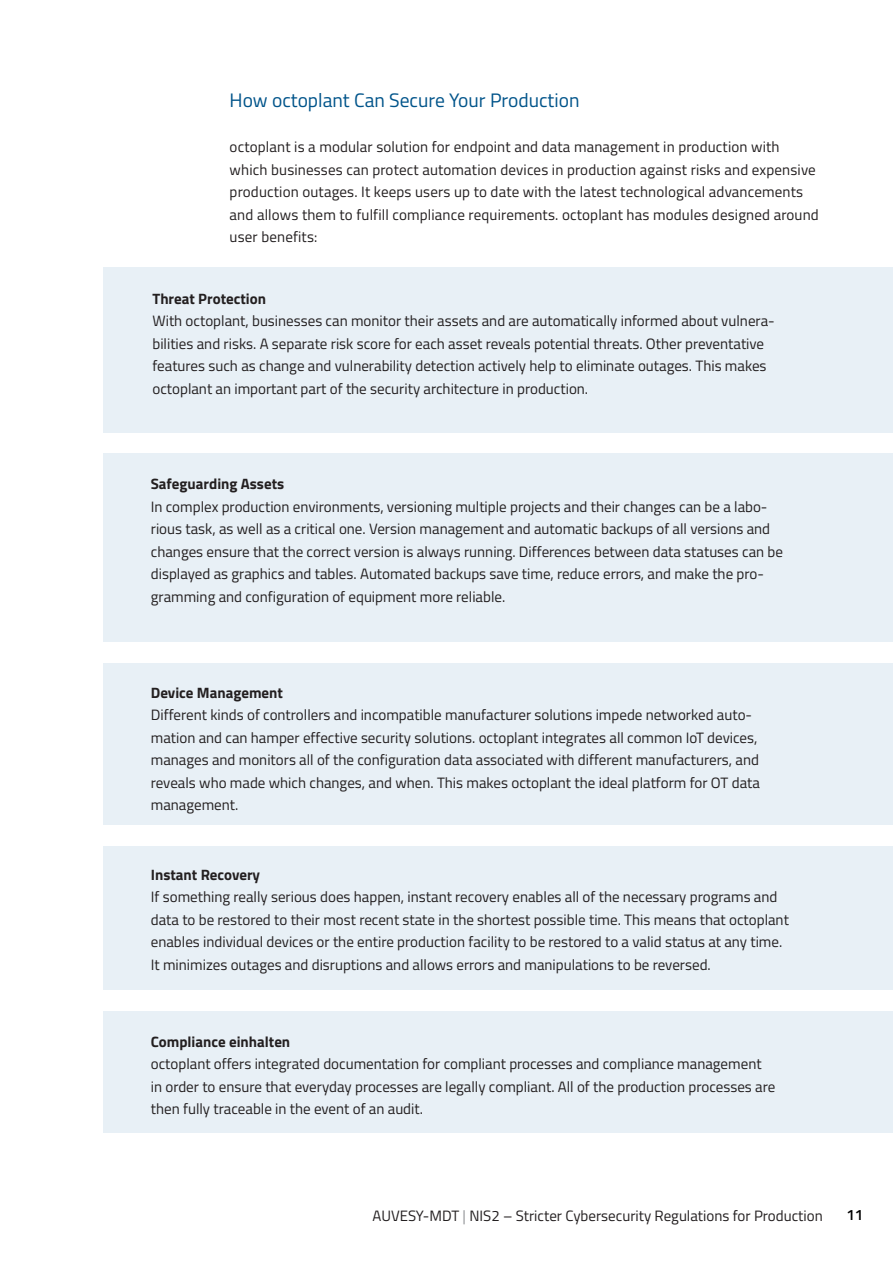
<style>
.page{position:relative;width:893px;height:1263px;background:#fff}
.page>*{position:absolute;margin:0;border:0;box-sizing:border-box;transform-origin:0 0}
.t1{font:19.5px "Titillium Web";color:#01548a}
.t2{font:15px/22.5px "Titillium Web";color:#231f20}
.t3{font:700 15px "Titillium Web";color:#231f20}
.t4{font:600 15px "Titillium Web";color:#000001}
.s1{color:#939598}
</style>
<div class="page">
<div style="left:103px;top:267px;width:790px;height:166px;background:#e8f0f6"></div>
<div style="left:103px;top:663px;width:790px;height:162px;background:#e8f0f6"></div>
<div style="left:103px;top:453px;width:790px;height:189px;background:#e8f0f6"></div>
<div style="left:103px;top:846px;width:790px;height:144px;background:#e8f0f6"></div>
<div style="left:103px;top:1011px;width:790px;height:121px;background:#e8f0f6"></div>
<h1 class="t1" style="left:230px;top:93px;width:351px">How octoplant Can Secure Your Production</h1>
<p class="t2" style="left:230px;top:137px;width:591px">octoplant is a modular solution for endpoint and data management in production with which businesses can protect automation devices in production against risks and expensive production outages. It keeps users up to date with the latest technological advancements and allows them to fulfill compliance requirements. octoplant has modules designed around user benefits:</p>
<p class="t3" style="left:152px;top:293px;width:115px">Threat Protection</p>
<p class="t2" style="left:152px;top:311px;width:624px">With octoplant, businesses can monitor their assets and are automatically informed about vulnera&shy;bilities and risks. A separate risk score for each asset reveals potential threats. Other preventative features such as change and vulnerability detection actively help to eliminate outages. This makes octoplant an important part of the security architecture in production.</p>
<p class="t3" style="left:151px;top:478px;width:135px">Safeguarding Assets</p>
<p class="t2" style="left:151px;top:497px;width:634px">In complex production environments, versioning multiple projects and their changes can be a labo&shy;rious task, as well as a critical one. Version management and automatic backups of all versions and changes ensure that the correct version is always running. Differences between data statuses can be displayed as graphics and tables. Automated backups save time, reduce errors, and make the pro&shy;gramming and configuration of equipment more reliable.</p>
<p class="t3" style="left:151px;top:687px;width:134px">Device Management</p>
<p class="t2" style="left:151px;top:705px;width:611px">Different kinds of controllers and incompatible manufacturer solutions impede networked auto&shy;mation and can hamper effective security solutions. octoplant integrates all common IoT devices, manages and monitors all of the configuration data associated with different manufacturers, and reveals who made which changes, and when. This makes octoplant the ideal platform for OT data management.</p>
<p class="t3" style="left:151px;top:869px;width:111px">Instant Recovery</p>
<p class="t2" style="left:151px;top:887px;width:640px">If something really serious does happen, instant recovery enables all of the necessary programs and data to be restored to their most recent state in the shortest possible time. This means that octoplant enables individual devices or the entire production facility to be restored to a valid status at any time.<br>It minimizes outages and disruptions and allows errors and manipulations to be reversed.</p>
<p class="t3" style="left:151px;top:1036px;width:141px">Compliance einhalten</p>
<p class="t2" style="left:151px;top:1054px;width:626px">octoplant offers integrated documentation for compliant processes and compliance management in order to ensure that everyday processes are legally compliant. All of the production processes are then fully traceable in the event of an audit.</p>
<p class="t2" style="left:373px;top:1206px;width:452px">AUVESY-MDT <span class="s1">|</span> NIS2 – Stricter Cybersecurity Regulations for Production</p>
<p class="t4" style="left:846px;top:1210px;width:18px">11</p>
</div>
